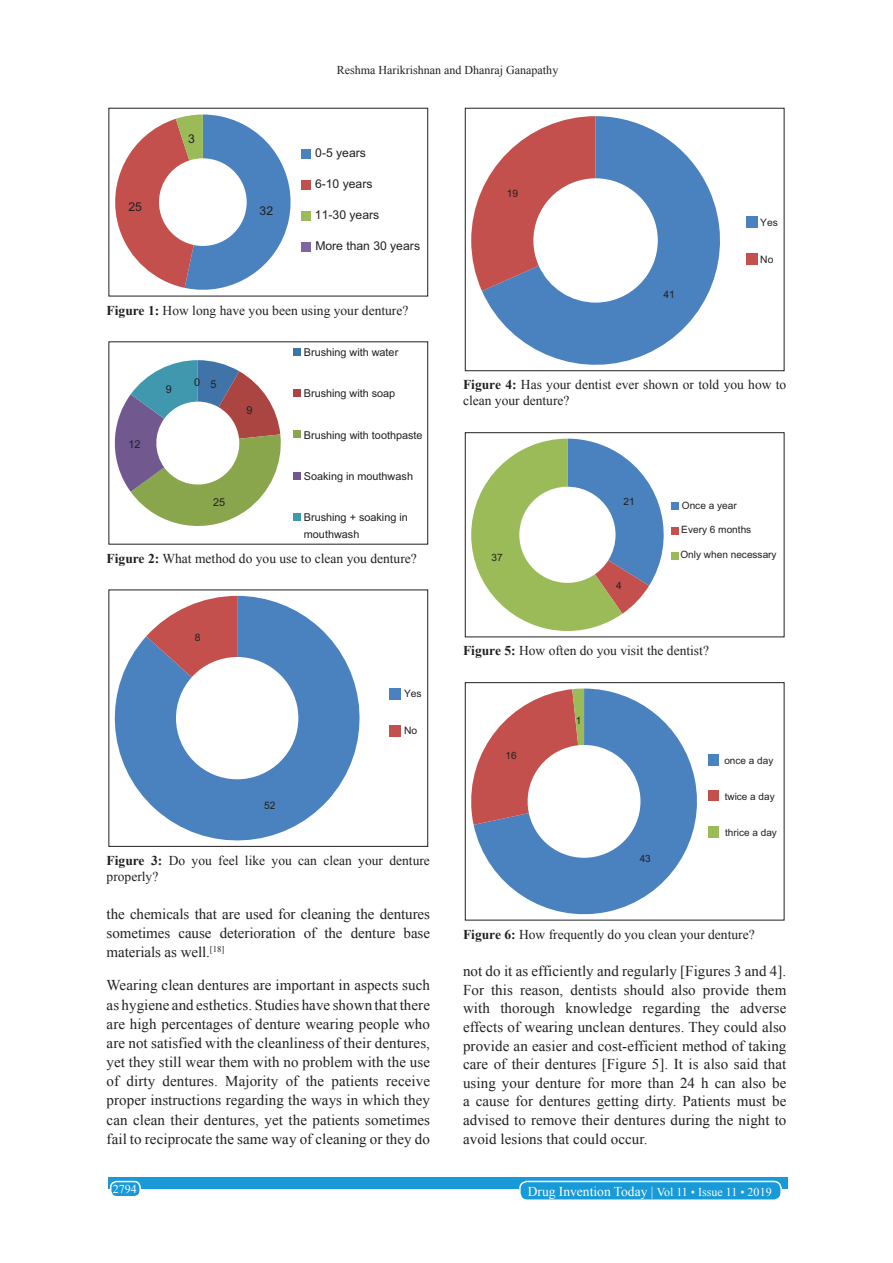
<style>
.page{position:relative;width:893px;height:1263px;background:#fff}
.page>*{position:absolute;margin:0;border:0;box-sizing:border-box;transform-origin:0 0}
.TX{font:15px/19.2px "Times New Roman";letter-spacing:.005em;color:#231f20;text-align:justify}
.FGC{font:13.5px/16.2px "Times New Roman";color:#231f20}
.RF{font:13.5px "Times New Roman";color:#fff}
.t1{font:12.15px "Arial";color:#231f20}
.t2{font:12px "Times New Roman";color:#231f20}
.RF-2{font:12px "Times New Roman";color:#fff}
.t3{font:10.8px/16.8px "Arial";color:#231f20}
.t4{font:10.35px "Arial";color:#231f20}
.t5{font:10.2px "Arial";color:#231f20}
.t6{font:10.05px "Arial";color:#231f20}
.s1{font-weight:700}
.s2{font-size:12px}
</style>
<div class="page">
<div style="left:108px;top:1177px;width:679px;height:12px;background:#179ad7"></div>
<div style="left:519px;top:1181px;width:261px;height:19px;background:#179ad7;border-radius:7px"></div>
<div style="left:519px;top:1180px;width:262px;height:21px;border:2px solid #fff;border-radius:7px"></div>
<div style="left:111px;top:1181px;width:29px;height:15px;background:#179ad7;border-radius:6px"></div>
<div style="left:110px;top:1180px;width:31px;height:17px;border:2px solid #fff;border-radius:6px"></div>
<svg style="left:115px;top:114px;width:176px;height:176px"></svg>
<div style="left:301px;top:149px;width:9px;height:10px;background:#4a81bf"></div>
<div style="left:301px;top:180px;width:9px;height:10px;background:#c3504d"></div>
<div style="left:301px;top:211px;width:9px;height:9px;background:#9abb58"></div>
<div style="left:301px;top:242px;width:9px;height:9px;background:#8065a3"></div>
<svg style="left:473px;top:688px;width:224px;height:227px;fill:#4a81bf"></svg>
<svg style="left:471px;top:688px;width:112px;height:137px"></svg>
<div style="left:707px;top:754px;width:11px;height:11px;background:#4a81bf"></div>
<div style="left:707px;top:790px;width:11px;height:11px;background:#c3504d"></div>
<div style="left:707px;top:826px;width:11px;height:11px;background:#9abb58"></div>
<div style="left:465px;top:682px;width:319px;height:238px;border:1px solid #231f20"></div>
<svg style="left:114px;top:360px;width:167px;height:166px"></svg>
<div style="left:293px;top:348px;width:7px;height:7px;background:#4073a8"></div>
<div style="left:293px;top:389px;width:7px;height:8px;background:#aa4542"></div>
<div style="left:293px;top:430px;width:7px;height:8px;background:#89a64c"></div>
<div style="left:293px;top:472px;width:7px;height:8px;background:#715990"></div>
<div style="left:293px;top:513px;width:7px;height:8px;background:#4098af"></div>
<svg style="left:114px;top:596px;width:246px;height:245px;fill:#4a81bf"></svg>
<svg style="left:146px;top:596px;width:91px;height:81px"></svg>
<div style="left:389px;top:688px;width:11px;height:11px;background:#4a81bf"></div>
<div style="left:389px;top:725px;width:11px;height:11px;background:#c3504d"></div>
<svg style="left:482px;top:116px;width:238px;height:249px;fill:#4a81bf"></svg>
<svg style="left:471px;top:116px;width:124px;height:175px"></svg>
<div style="left:745px;top:216px;width:11px;height:11px;background:#4a81bf"></div>
<div style="left:745px;top:253px;width:11px;height:12px;background:#c3504d"></div>
<div style="left:465px;top:108px;width:319px;height:263px;border:1px solid #231f20"></div>
<svg style="left:471px;top:438px;width:206px;height:193px"></svg>
<div style="left:670px;top:502px;width:8px;height:8px;background:#4a81bf"></div>
<div style="left:670px;top:527px;width:8px;height:7px;background:#c3504d"></div>
<div style="left:670px;top:552px;width:8px;height:7px;background:#9abb58"></div>
<div style="left:465px;top:432px;width:319px;height:205px;border:1px solid #231f20"></div>
<p class="t1" style="left:128px;top:199px;width:15px">25</p>
<p class="t1" style="left:188px;top:130px;width:8px">3</p>
<p class="t1" style="left:259px;top:202px;width:15px">32</p>
<p class="t2" style="left:336px;top:62px;width:223px">Reshma Harikrishnan and Dhanraj Ganapathy</p>
<p class="t1" style="left:315px;top:145px;width:52px">0-5 years</p>
<p class="t1" style="left:315px;top:176px;width:59px">6-10 years</p>
<p class="t1" style="left:315px;top:207px;width:66px">11-30 years</p>
<p class="t1" style="left:315px;top:237px;width:106px">More than 30 years</p>
<p class="t5" style="left:506px;top:186px;width:13px">19</p>
<p class="FGC" style="left:106px;top:301px;width:303px"><span class="s1">Figure 1:</span> How long have you been using your denture?</p>
<p class="t5" style="left:663px;top:288px;width:13px">41</p>
<p class="t5" style="left:760px;top:215px;width:19px">Yes</p>
<p class="t5" style="left:760px;top:252px;width:15px">No</p>
<p class="t3" style="left:304px;top:343px;width:96px">Brushing with water</p>
<p class="t3" style="left:304px;top:385px;width:93px">Brushing with soap</p>
<p class="t3" style="left:304px;top:426px;width:120px">Brushing with toothpaste</p>
<p class="t3" style="left:304px;top:468px;width:111px">Soaking in mouthwash</p>
<p class="t3" style="left:304px;top:509px;width:105px">Brushing + soaking in mouthwash</p>
<p class="FGC" style="left:106px;top:549px;width:311px"><span class="s1">Figure 2:</span> What method do you use to clean you denture?</p>
<p class="t3" style="left:194px;top:373px;width:8px">0</p>
<p class="t3" style="left:210px;top:375px;width:8px">5</p>
<p class="t3" style="left:166px;top:380px;width:8px">9</p>
<p class="t3" style="left:246px;top:402px;width:8px">9</p>
<p class="t3" style="left:128px;top:435px;width:14px">12</p>
<p class="t3" style="left:213px;top:494px;width:14px">25</p>
<p class="t4" style="left:194px;top:630px;width:7px">8</p>
<p class="t4" style="left:264px;top:798px;width:13px">52</p>
<p class="t4" style="left:404px;top:686px;width:19px">Yes</p>
<p class="t4" style="left:404px;top:723px;width:15px">No</p>
<p class="FGC" style="left:106px;top:852px;width:325px"><span class="s1">Figure 3:</span> Do you feel like you can clean your denture properly?</p>
<p class="TX" style="left:106px;top:903px;width:325px">the chemicals that are used for cleaning the dentures sometimes cause deterioration of the denture base materials as well.<sup>[18]</sup></p>
<p class="TX" style="left:106px;top:975px;width:325px">Wearing clean dentures are important in aspects such as hygiene and esthetics. Studies have shown that there are high percentages of denture wearing people who are not satisfied with the cleanliness of their dentures, yet they still wear them with no problem with the use of dirty dentures. Majority of the patients receive proper instructions regarding the ways in which they can clean their dentures, yet the patients sometimes fail to reciprocate the same way of cleaning or they do</p>
<p class="FGC" style="left:463px;top:376px;width:325px"><span class="s1">Figure 4:</span> Has your dentist ever shown or told you how to clean your denture?</p>
<p class="t6" style="left:491px;top:550px;width:13px">37</p>
<p class="t6" style="left:623px;top:494px;width:13px">21</p>
<p class="t6" style="left:616px;top:579px;width:7px">4</p>
<p class="t6" style="left:681px;top:498px;width:56px">Once a year</p>
<p class="t6" style="left:681px;top:523px;width:71px">Every 6 months</p>
<p class="t6" style="left:680px;top:548px;width:98px">Only when necessary</p>
<p class="FGC" style="left:463px;top:642px;width:247px"><span class="s1">Figure 5:</span> How often do you visit the dentist?</p>
<p class="t6" style="left:505px;top:748px;width:13px">16</p>
<p class="t6" style="left:575px;top:713px;width:7px">1</p>
<p class="t6" style="left:639px;top:851px;width:13px">43</p>
<p class="t6" style="left:724px;top:753px;width:50px">once a day</p>
<p class="t6" style="left:724px;top:789px;width:51px">twice a day</p>
<p class="t6" style="left:724px;top:825px;width:53px">thrice a day</p>
<p class="FGC" style="left:463px;top:925px;width:293px"><span class="s1">Figure 6:</span> How frequently do you clean your denture?</p>
<p class="TX" style="left:463px;top:961px;width:325px;line-height:18.6px">not do it as efficiently and regularly [Figures 3 and 4].<br>For this reason, dentists should also provide them with thorough knowledge regarding the adverse effects of wearing unclean dentures. They could also provide an easier and cost-efficient method of taking care of their dentures [Figure 5]. It is also said that using your denture for more than 24 h can also be a cause for dentures getting dirty. Patients must be advised to remove their dentures during the night to avoid lesions that could occur.</p>
<p class="RF-2" style="left:113px;top:1180px;width:25px">2794</p>
<p class="RF" style="left:527px;top:1181px;width:245px">Drug Invention Today | <span class="s2">Vol 11 • Issue 11 • 2019</span></p>
</div>
